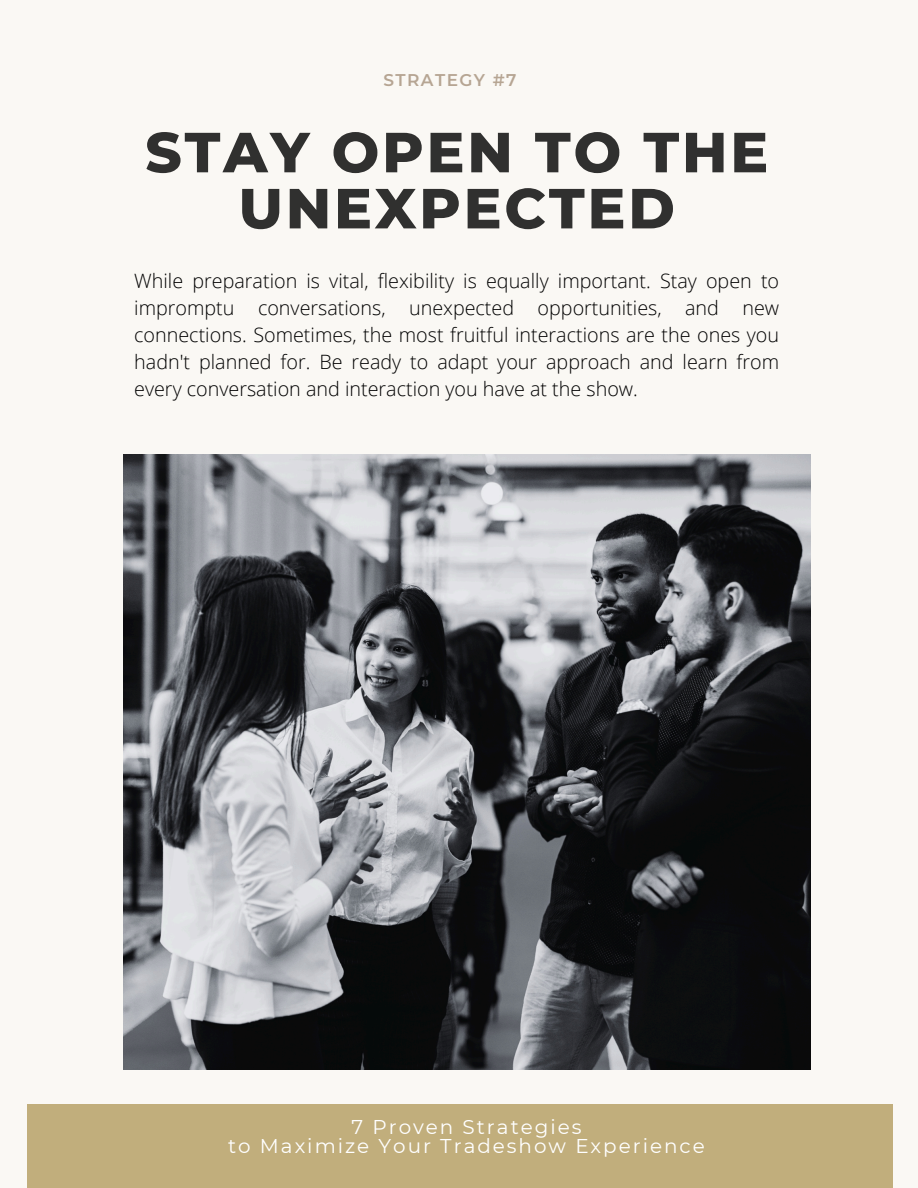
<style>
.page{position:relative;width:918px;height:1188px;background:#faf8f4}
.page>*{position:absolute;margin:0;border:0;box-sizing:border-box;transform-origin:0 0}
.t1{font:800 56.4px/56.1px "Montserrat";letter-spacing:.05em;color:#010101;text-align:center}
.t2{font:19.95px/19.2px "Montserrat";letter-spacing:.1em;color:#fff;text-align:center}
.t3{font:300 19.8px/27px "Open Sans";color:#010101;text-align:justify}
.t4{font:600 16.95px "Montserrat";letter-spacing:.085em;color:#b6a593}
</style>
<div class="page">
<div style="left:27px;top:1104px;width:866px;height:84px;background:#c1ae7c"></div>
<img style="left:123px;top:455px;width:687px;height:614px">
<h1 class="t4" style="left:383px;top:69px;width:134px">STRATEGY #7</h1>
<h1 class="t1" style="left:145px;top:124px;width:625px">STAY OPEN TO THE<br>UNEXPECTED</h1>
<p class="t3" style="left:134px;top:267px;width:646px">While preparation is vital, flexibility is equally important. Stay open to impromptu conversations, unexpected opportunities, and new connections. Sometimes, the most fruitful interactions are the ones you hadn't planned for. Be ready to adapt your approach and learn from every conversation and interaction you have at the show.</p>
<p class="t2" style="left:228px;top:1117px;width:478px">7 Proven Strategies<br>to Maximize Your Tradeshow Experience</p>
</div>
